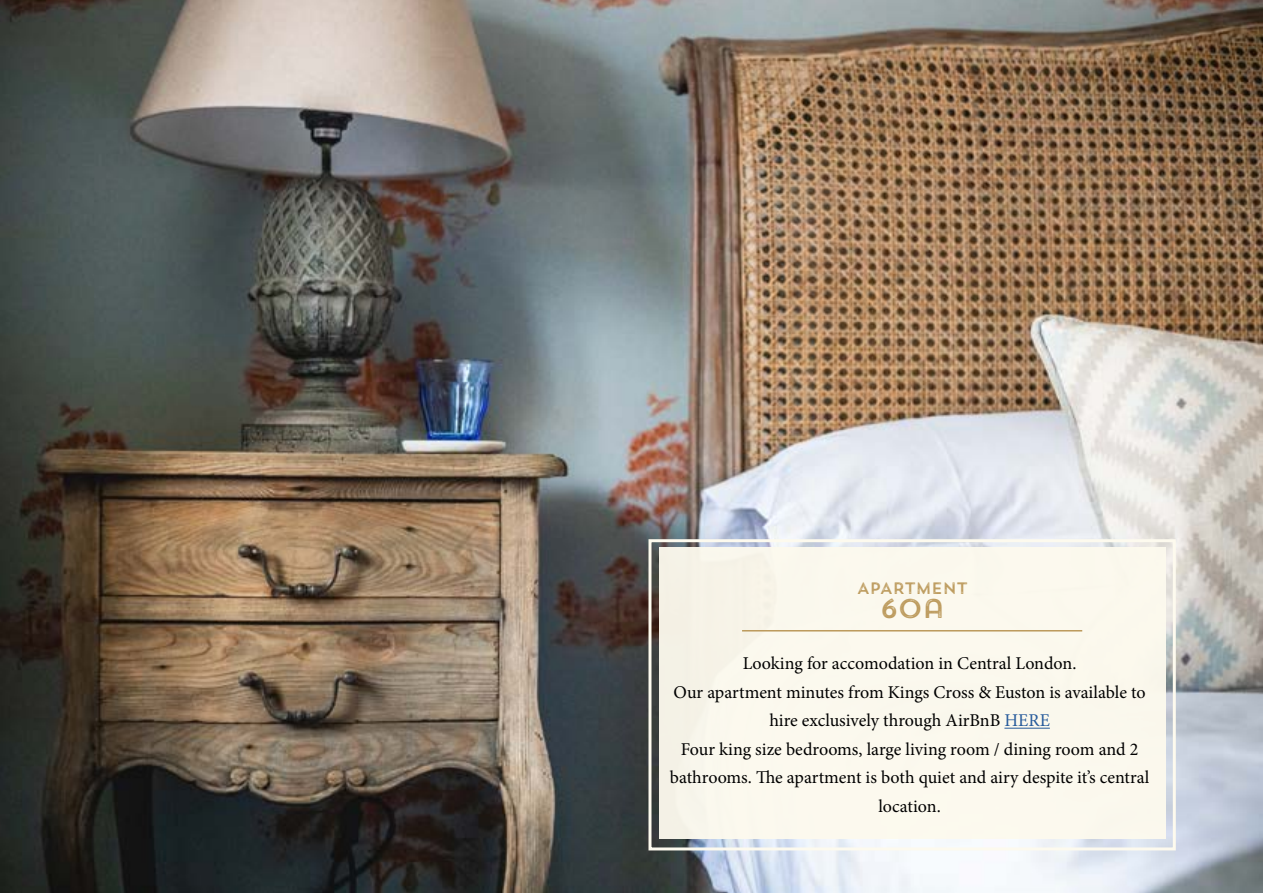
<style>
.page{position:relative;width:1263px;height:893px;background:#fff}
.page>*{position:absolute;margin:0;border:0;box-sizing:border-box;transform-origin:0 0}
.t1{font:27px "Trend Rh Sans One";color:#bc9a5c}
.t2{font:18px/28.5px "Minion Pro";color:#000;text-align:center}
.t3{font:16.5px "Trend Rh Sans One";letter-spacing:-.04em;color:#bc9a5c}
.s1{color:#275b9b}
</style>
<div class="page">
<img style="left:0;top:0;width:1263px;height:893px">
<div style="left:659px;top:547px;width:506px;height:292px;background:#fdfaee"></div>
<hr style="left:742px;top:630px;width:340px;height:1px;background:#bc9a5c">
<hr style="left:1004px;top:728px;width:46px;height:1px;background:#275b9b">
<div style="left:648px;top:539px;width:528px;height:311px;border:3px solid #fdfaee"></div>
<p class="t3" style="left:857px;top:578px;width:113px">APARTMENT</p>
<h1 class="t1" style="left:880px;top:591px;width:67px">60a</h1>
<p class="t2" style="left:670px;top:649px;width:481px">Looking for accomodation in Central London.<br>Our apartment minutes from Kings Cross &amp; Euston is available to hire exclusively through AirBnB <span class="s1">HERE<br></span>Four king size bedrooms, large living room / dining room and 2 bathrooms. The apartment is both quiet and airy despite it’s central location.</p>
</div>
